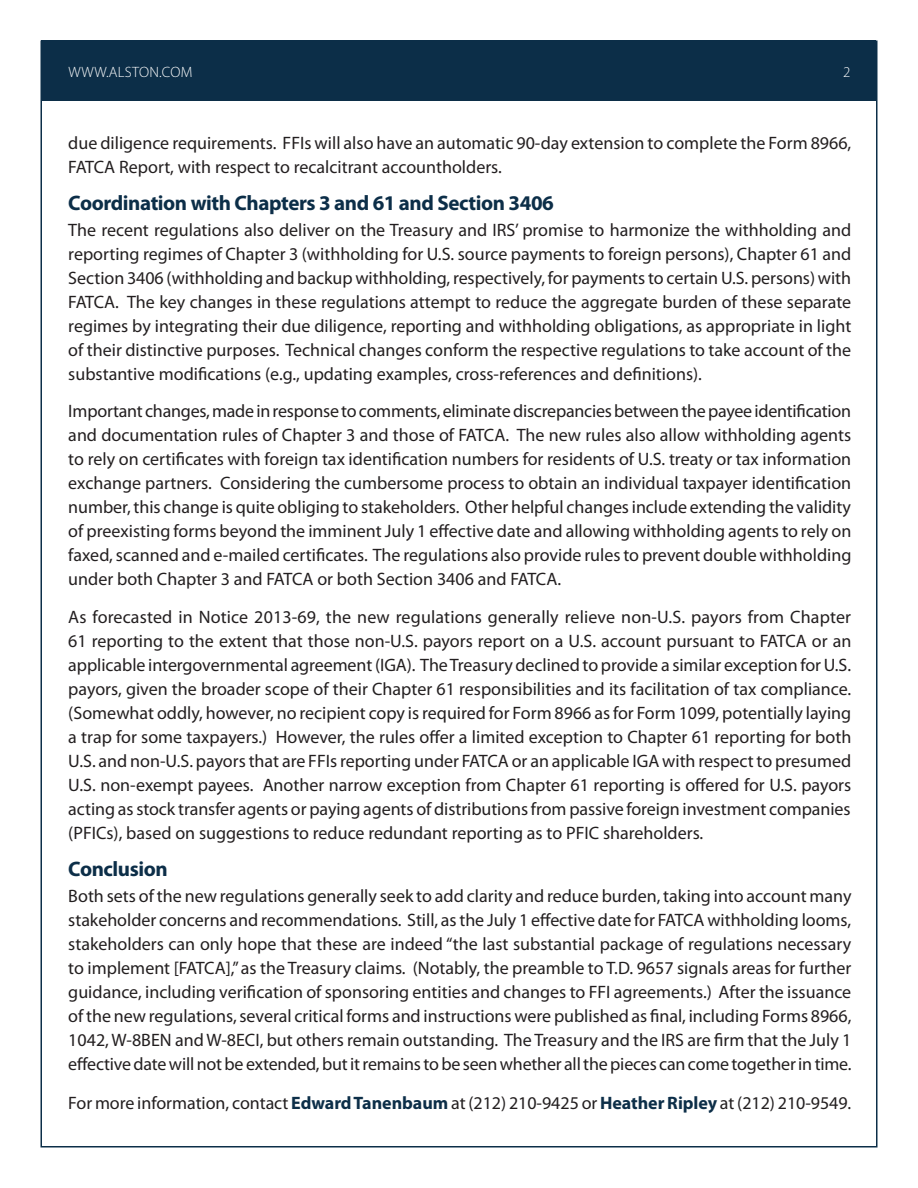
<style>
.page{position:relative;width:918px;height:1188px;background:#fff}
.page>*{position:absolute;margin:0;border:0;box-sizing:border-box;transform-origin:0 0}
.Body_Text{font:700 21px "Myriad Pro";letter-spacing:-.02em;color:#0c2e48}
.Body_Text-2{font:18px/24px "Myriad Pro";color:#231f20;text-align:justify}
.Paragraph_Style_1{font:300 15px "Myriad Pro";letter-spacing:.02em;color:#fff}
.s1{font-weight:700;color:#0c2e48}
</style>
<div class="page">
<div style="left:42px;top:40px;width:834px;height:61px;background:#0c2e48"></div>
<p class="Paragraph_Style_1" style="left:68px;top:63px;width:126px">WWW.ALSTON.COM</p>
<p class="Paragraph_Style_1" style="left:843px;top:63px;width:9px">2</p>
<p class="Body_Text-2" style="left:68px;top:130px;width:785px">due diligence requirements. FFIs will also have an automatic 90-day extension to complete the Form 8966,<br>FATCA Report, with respect to recalcitrant accountholders.</p>
<p class="Body_Text" style="left:68px;top:189px;width:487px">Coordination with Chapters 3 and 61 and Section 3406</p>
<p class="Body_Text-2" style="left:68px;top:217px;width:785px">The recent regulations also deliver on the Treasury and IRS’ promise to harmonize the withholding and reporting regimes of Chapter 3 (withholding for U.S. source payments to foreign persons), Chapter 61 and Section 3406 (withholding and backup withholding, respectively, for payments to certain U.S. persons) with FATCA. The key changes in these regulations attempt to reduce the aggregate burden of these separate regimes by integrating their due diligence, reporting and withholding obligations, as appropriate in light of their distinctive purposes. Technical changes conform the respective regulations to take account of the substantive modifications (e.g., updating examples, cross-references and definitions).</p>
<p class="Body_Text-2" style="left:68px;top:399px;width:785px">Important changes, made in response to comments, eliminate discrepancies between the payee identification and documentation rules of Chapter 3 and those of FATCA. The new rules also allow withholding agents to rely on certificates with foreign tax identification numbers for residents of U.S. treaty or tax information exchange partners. Considering the cumbersome process to obtain an individual taxpayer identification number, this change is quite obliging to stakeholders. Other helpful changes include extending the validity of preexisting forms beyond the imminent July 1 effective date and allowing withholding agents to rely on faxed, scanned and e-mailed certificates. The regulations also provide rules to prevent double withholding under both Chapter 3 and FATCA or both Section 3406 and FATCA.</p>
<p class="Body_Text-2" style="left:68px;top:604px;width:785px">As forecasted in Notice 2013-69, the new regulations generally relieve non-U.S. payors from Chapter 61 reporting to the extent that those non-U.S. payors report on a U.S. account pursuant to FATCA or an applicable intergovernmental agreement (IGA). The Treasury declined to provide a similar exception for U.S. payors, given the broader scope of their Chapter 61 responsibilities and its facilitation of tax compliance. (Somewhat oddly, however, no recipient copy is required for Form 8966 as for Form 1099, potentially laying a trap for some taxpayers.) However, the rules offer a limited exception to Chapter 61 reporting for both U.S. and non-U.S. payors that are FFIs reporting under FATCA or an applicable IGA with respect to presumed U.S. non-exempt payees. Another narrow exception from Chapter 61 reporting is offered for U.S. payors acting as stock transfer agents or paying agents of distributions from passive foreign investment companies (PFICs), based on suggestions to reduce redundant reporting as to PFIC shareholders.</p>
<p class="Body_Text" style="left:68px;top:855px;width:101px">Conclusion</p>
<p class="Body_Text-2" style="left:68px;top:883px;width:785px">Both sets of the new regulations generally seek to add clarity and reduce burden, taking into account many stakeholder concerns and recommendations. Still, as the July 1 effective date for FATCA withholding looms, stakeholders can only hope that these are indeed “the last substantial package of regulations necessary to implement [FATCA],” as the Treasury claims. (Notably, the preamble to T.D. 9657 signals areas for further guidance, including verification of sponsoring entities and changes to FFI agreements.) After the issuance of the new regulations, several critical forms and instructions were published as final, including Forms 8966, 1042, W-8BEN and W-8ECI, but others remain outstanding. The Treasury and the IRS are firm that the July 1 effective date will not be extended, but it remains to be seen whether all the pieces can come together in time.</p>
<p class="Body_Text-2" style="left:68px;top:1090px;width:785px">For more information, contact <span class="s1">Edward Tanenbaum</span> at (212) 210-9425 or <span class="s1">Heather Ripley</span> at (212) 210-9549.</p>
</div>
